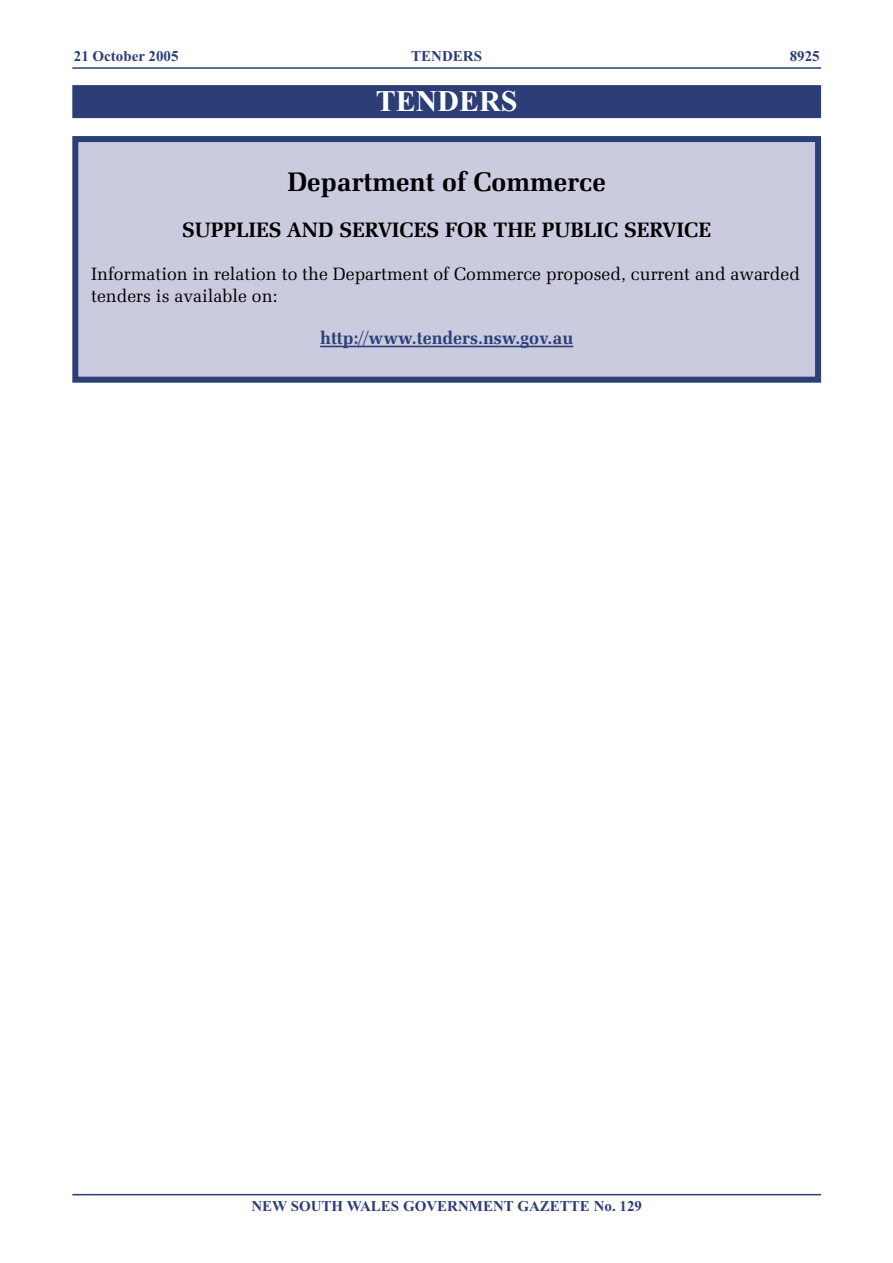
<style>
.page{position:relative;width:893px;height:1263px;background:#fff}
.page>*{position:absolute;margin:0;border:0;box-sizing:border-box;transform-origin:0 0}
.t1{font:700 30px "Times New Roman";color:#fff}
.t2{font:700 27px "Zapf Elliptical 711 BT";color:#000}
.t3{font:700 21px "Zapf Elliptical 711 BT";color:#000}
.t4{font:18px/21.6px "Zapf Elliptical 711 BT";color:#000}
.t5{font:700 18px "Zapf Elliptical 711 BT";color:#2c3f77}
.t6{font:700 15px "Times New Roman";color:#2c3e77}
.t7{font:700 15px "Times New Roman";color:#2c3f77}
</style>
<div class="page">
<hr style="left:72px;top:67px;width:749px;height:2px;background:#2c3e77">
<hr style="left:72px;top:1194px;width:749px;height:1px;background:#2c3e77">
<div style="left:72px;top:85px;width:749px;height:33px;background:#2c3e77"></div>
<div style="left:75px;top:139px;width:743px;height:241px;background:#cacbde"></div>
<hr style="left:320px;top:346px;width:253px;height:1px;background:#2c3f77">
<div style="left:72px;top:136px;width:749px;height:247px;border:6px solid #2c3f77"></div>
<p class="t7" style="left:74px;top:51px;width:106px">21 October 2005</p>
<p class="t6" style="left:411px;top:51px;width:72px">TENDERS</p>
<p class="t6" style="left:789px;top:51px;width:31px">8925</p>
<p class="t1" style="left:376px;top:91px;width:143px">TENDERS</p>
<p class="t2" style="left:287px;top:171px;width:320px">Department of Commerce</p>
<p class="t3" style="left:182px;top:221px;width:530px">SUPPLIES AND SERVICES FOR THE PUBLIC SERVICE</p>
<p class="t4" style="left:91px;top:265px;width:710px">Information in relation to the Department of Commerce proposed, current and awarded tenders is available on:</p>
<p class="t5" style="left:320px;top:331px;width:254px">http://www.tenders.nsw.gov.au</p>
<p class="t6" style="left:251px;top:1201px;width:392px">NEW SOUTH WALES GOVERNMENT GAZETTE No. 129</p>
</div>
